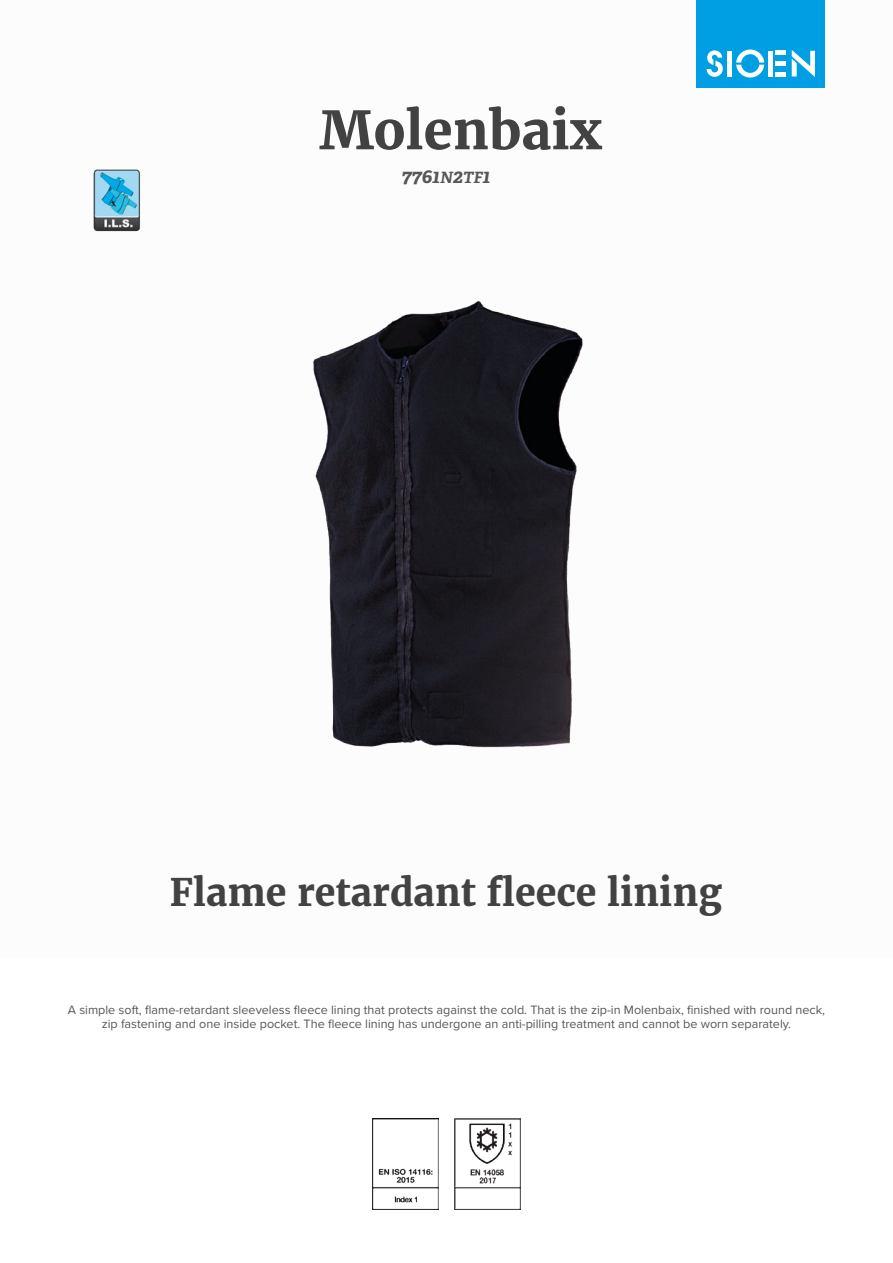
<style>
.page{position:relative;width:893px;height:1263px;background:#fff}
.page>*{position:absolute;margin:0;border:0;box-sizing:border-box;transform-origin:0 0}
.t1{font:700 52.5px "Merriweather";color:#424243}
.t2{font:700 37.5px "Merriweather";color:#424243}
.t3{font:italic 700 19.5px "Adelle";color:#575756}
.t4{font:12.6px/13.6px "Proxima Nova";color:#575756;text-align:center}
.s1{font-size:15.6px}
</style>
<div class="page">
<div style="left:697px;top:0;width:128px;height:88px;background:#009fe3"></div>
<svg style="left:707px;top:50px;width:16px;height:27px"></svg>
<svg style="left:736px;top:50px;width:28px;height:28px"></svg>
<div style="left:727px;top:51px;width:5px;height:26px;background:#fff"></div>
<div style="left:768px;top:51px;width:5px;height:26px;background:#fff"></div>
<div style="left:775px;top:72px;width:11px;height:5px;background:#fff"></div>
<div style="left:775px;top:61px;width:11px;height:5px;background:#fff"></div>
<hr style="left:775px;top:51px;width:11px;height:4px;background:#fff">
<svg style="left:792px;top:50px;width:23px;height:27px"></svg>
<img style="left:93px;top:169px;width:48px;height:63px">
<img style="left:372px;top:1118px;width:67px;height:92px">
<img style="left:454px;top:1118px;width:67px;height:92px">
<img style="left:313px;top:300px;width:270px;height:448px">
<h1 class="t1" style="left:320px;top:95px;width:284px">Molenbaix</h1>
<h3 class="t3" style="left:401px;top:164px;width:91px">7761<span class="s1">N</span>2<span class="s1">TF</span>1</h3>
<h2 class="t2" style="left:170px;top:867px;width:554px">Flame retardant fleece lining</h2>
<p class="t4" style="left:68px;top:1002px;width:759px">A simple soft, flame-retardant sleeveless fleece lining that protects against the cold. That is the zip-in Molenbaix, finished with round neck, zip fastening and one inside pocket. The fleece lining has undergone an anti-pilling treatment and cannot be worn separately.</p>
</div>
